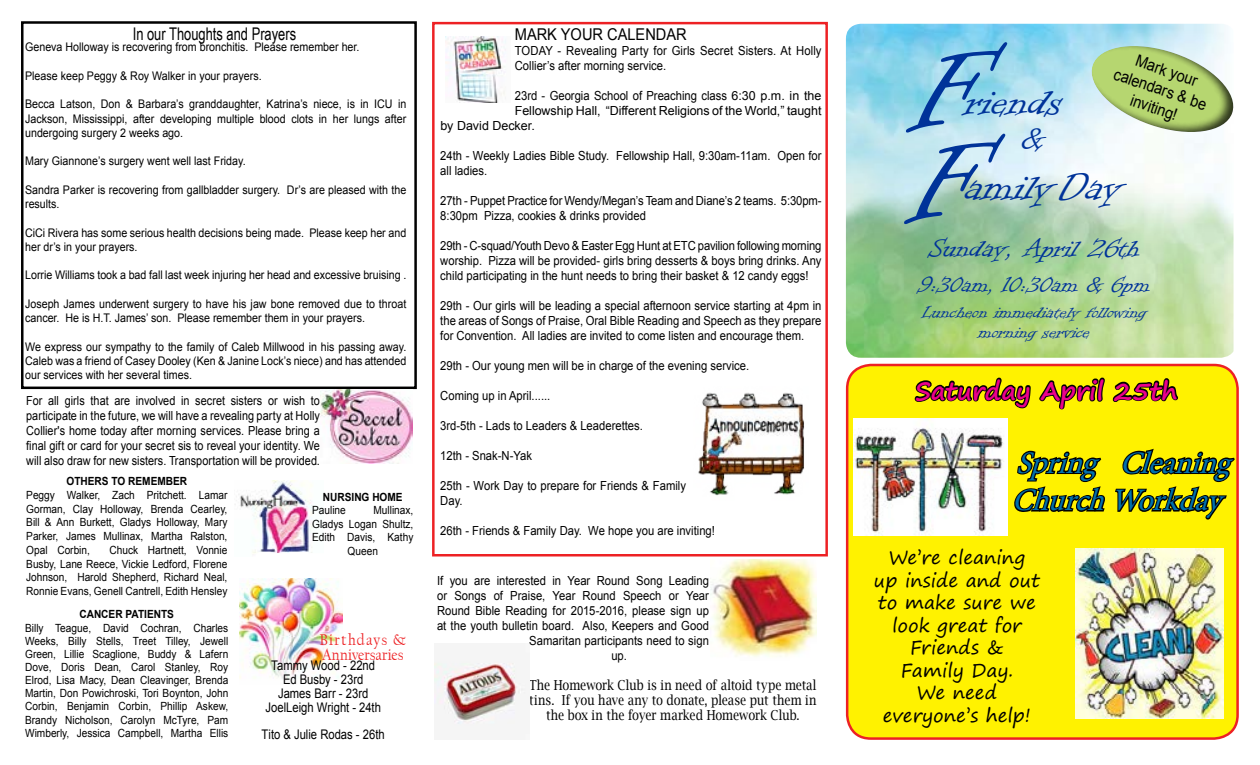
<style>
.page{position:relative;width:1260px;height:765px;background:#fff}
.page>*{position:absolute;margin:0;border:0;box-sizing:border-box;transform-origin:0 0}
.t1{font:131.75px "Informal Roman";color:#039}
.t2{font:45px "Informal Roman";color:#039}
.t3{font:35px "Informal Roman";color:#039}
.t4{font:italic 31.25px/37.5px "Minion Pro";color:#0070ad}
.t5{font:30px "Informal Roman";color:#039}
.t6{font:25px "Informal Roman";color:#039}
.t7{font:700 25px "Segoe Print";color:#ec008c}
.t8{font:20px/20px "Informal Roman";color:#039;text-align:center}
.t9{font:18.75px/22.5px "Segoe Print";color:#000;text-align:center}
.t10{font:17.5px "Arial Narrow";color:#000;scale:.9 1}
.t11{font:16.25px/19.5px "Arial";color:#000;text-align:center;scale:.9 1}
.t12{font:16.25px/15px "Californian FB";letter-spacing:.02em;color:#ed2124;scale:.9 1}
.t13{font:13.75px/15px "Lucida Bright";letter-spacing:-.005em;color:#000;text-align:center;scale:.84 1}
.t14{font:13.25px/13.8px "Arial";color:#000;text-align:center;scale:.85 1}
.t15{font:12.5px/15px "Arial";color:#000;scale:.9 1}
.t16{font:12.5px/15px "Arial";color:#000;text-align:justify;scale:.87 1}
.t17{font:12.5px "Arial";color:#000}
.t18{font:11.88px/14.2px "Arial";color:#000;scale:.9 1}
.t19{font:11.25px/13.1px "Arial";color:#000;text-align:justify;scale:.9 1}
.t20{font:700 11.25px "Arial";color:#000;scale:.9 1}
</style>
<div class="page">
<div style="left:847px;top:365px;width:391px;height:374px;background:#fff200;border-radius:24px"></div>
<div style="left:846px;top:364px;width:393px;height:376px;border:2px solid #ed2124;border-radius:24px"></div>
<div style="left:432px;top:22px;width:396px;height:534px;background:#fff;border:2px solid #ed2124"></div>
<div style="left:21px;top:21px;width:396px;height:368px;border:2px solid #000"></div>
<img style="left:446px;top:37px;width:60px;height:66px">
<img style="left:235px;top:480px;width:78px;height:74px">
<img style="left:320px;top:389px;width:92px;height:75px">
<img style="left:846px;top:24px;width:388px;height:334px">
<svg style="left:1066px;top:25px;width:168px;height:136px"></svg>
<img style="left:854px;top:418px;width:59px;height:117px">
<svg style="left:913px;top:363px;width:324px;height:172px"></svg>
<img style="left:1076px;top:548px;width:147px;height:170px">
<img style="left:435px;top:661px;width:91px;height:65px">
<img style="left:698px;top:392px;width:106px;height:104px">
<img style="left:239px;top:579px;width:103px;height:102px">
<img style="left:710px;top:560px;width:107px;height:97px">
<svg style="left:254px;top:551px;width:59px;height:3px"></svg>
<h3 class="t10" style="left:133px;top:21px;width:183px">In our Thoughts and Prayers</h3>
<p class="t18" style="left:25px;top:40px;width:373px">Geneva Holloway is recovering from bronchitis. Please remember her.</p>
<p class="t18" style="left:25px;top:69px;width:264px">Please keep Peggy &amp; Roy Walker in your prayers.</p>
<p class="t18" style="left:25px;top:97px;width:425px;text-align:justify">Becca Latson, Don &amp; Barbara’s granddaughter, Katrina’s niece, is in ICU in Jackson, Mississippi, after developing multiple blood clots in her lungs after undergoing surgery 2 weeks ago.</p>
<p class="t18" style="left:25px;top:154px;width:247px">Mary Giannone’s surgery went well last Friday.</p>
<p class="t18" style="left:25px;top:183px;width:425px">Sandra Parker is recovering from gallbladder surgery. Dr’s are pleased with the results.</p>
<p class="t18" style="left:25px;top:225px;width:425px">CiCi Rivera has some serious health decisions being made. Please keep her and her dr’s in your prayers.</p>
<p class="t18" style="left:25px;top:268px;width:425px">Lorrie Williams took a bad fall last week injuring her head and excessive bruising .</p>
<p class="t18" style="left:25px;top:297px;width:425px">Joseph James underwent surgery to have his jaw bone removed due to throat cancer. He is H.T. James’ son. Please remember them in your prayers.</p>
<p class="t18" style="left:25px;top:339px;width:425px;text-align:justify">We express our sympathy to the family of Caleb Millwood in his passing away.<br>Caleb was a friend of Casey Dooley (Ken &amp; Janine Lock’s niece) and has attended our services with her several times.</p>
<p class="t16" style="left:26px;top:393px;width:339px">For all girls that are involved in secret sisters or wish to participate in the future, we will have a revealing party at Holly Collier's home today after morning services. Please bring a final gift or card for your secret sis to reveal your identity. We will also draw for new sisters. Transportation will be provided.</p>
<p class="t20" style="left:66px;top:474px;width:136px">OTHERS TO REMEMBER</p>
<p class="t19" style="left:26px;top:488px;width:225px;line-height:13.8px">Peggy Walker, Zach Pritchett. Lamar Gorman, Clay Holloway, Brenda Cearley, Bill &amp; Ann Burkett, Gladys Holloway, Mary Parker, James Mullinax, Martha Ralston, Opal Corbin,</p>
<p class="t19" style="left:26px;top:543px;width:225px;line-height:13.8px;text-indent:83px">Chuck Hartnett, Vonnie Busby, Lane Reece, Vickie Ledford, Florene Johnson, Harold Shepherd, Richard Neal, Ronnie Evans, Genell Cantrell, Edith Hensley</p>
<p class="t20" style="left:79px;top:607px;width:107px">CANCER PATIENTS</p>
<p class="t19" style="left:25px;top:621px;width:227px">Billy Teague, David Cochran, Charles Weeks, Billy Stells, Treet Tilley, Jewell Green, Lillie Scaglione, Buddy &amp; Lafern Dove, Doris Dean, Carol Stanley, Roy Elrod, Lisa Macy, Dean Cleavinger, Brenda Martin, Don Powichroski, Tori Boynton, John Corbin, Benjamin Corbin, Phillip Askew, Brandy Nicholson, Carolyn McTyre, Pam Wimberly, Jessica Campbell, Martha Ellis</p>
<p class="t20" style="left:323px;top:490px;width:90px">NURSING HOME</p>
<p class="t19" style="left:312px;top:504px;width:39px">Pauline</p>
<p class="t19" style="left:373px;top:504px;width:46px">Mullinax,</p>
<p class="t19" style="left:312px;top:518px;width:114px">Gladys Logan Shultz,</p>
<p class="t19" style="left:312px;top:531px;width:114px">Edith Davis, Kathy</p>
<p class="t19" style="left:348px;top:545px;width:35px">Queen</p>
<h3 class="t12" style="left:320px;top:632px;width:97px">Birthdays &amp;<br>Anniversaries</h3>
<p class="t14" style="left:265px;top:659px;width:137px">Tammy Wood - 22nd<br>Ed Busby - 23rd<br>James Barr - 23rd<br>JoelLeigh Wright - 24th</p>
<p class="t14" style="left:262px;top:728px;width:146px">Tito &amp; Julie Rodas - 26th</p>
<h3 class="t11" style="left:515px;top:25px;width:193px">MARK YOUR CALENDAR</h3>
<p class="t15" style="left:515px;top:44px;width:342px">TODAY - Revealing Party for Girls Secret Sisters. At Holly<br>Collier’s after morning service.</p>
<p class="t15" style="left:515px;top:89px;width:342px">23rd - Georgia School of Preaching class 6:30 p.m. in the</p>
<p class="t17" style="left:515px;top:103px;width:308px">Fellowship Hall, “Different Religions of the World,” taught</p>
<p class="t17" style="left:440px;top:118px;width:96px">by David Decker.</p>
<p class="t15" style="left:440px;top:149px;width:425px">24th - Weekly Ladies Bible Study. Fellowship Hall, 9:30am-11am. Open for all ladies.</p>
<p class="t15" style="left:440px;top:194px;width:425px">27th - Puppet Practice for Wendy/Megan’s Team and Diane’s 2 teams. 5:30pm-<br>8:30pm Pizza, cookies &amp; drinks provided</p>
<p class="t15" style="left:440px;top:239px;width:425px;text-align:justify">29th - C-squad/Youth Devo &amp; Easter Egg Hunt at ETC pavilion following morning worship. Pizza will be provided- girls bring desserts &amp; boys bring drinks. Any child participating in the hunt needs to bring their basket &amp; 12 candy eggs!</p>
<p class="t15" style="left:440px;top:299px;width:425px;text-align:justify">29th - Our girls will be leading a special afternoon service starting at 4pm in the areas of Songs of Praise, Oral Bible Reading and Speech as they prepare for Convention. All ladies are invited to come listen and encourage them.</p>
<p class="t15" style="left:440px;top:359px;width:345px">29th - Our young men will be in charge of the evening service.</p>
<p class="t15" style="left:440px;top:389px;width:124px">Coming up in April......</p>
<p class="t15" style="left:440px;top:419px;width:227px">3rd-5th - Lads to Leaders &amp; Leaderettes.</p>
<p class="t15" style="left:440px;top:449px;width:103px">12th - Snak-N-Yak</p>
<p class="t15" style="left:440px;top:479px;width:275px">25th - Work Day to prepare for Friends &amp; Family<br>Day.</p>
<p class="t15" style="left:440px;top:524px;width:307px">26th - Friends &amp; Family Day. We hope you are inviting!</p>
<p class="t15" style="left:437px;top:573px;width:304px">If you are interested in Year Round Song Leading</p>
<p class="t15" style="left:437px;top:588px;width:304px">or Songs of Praise, Year Round Speech or Year</p>
<p class="t15" style="left:437px;top:603px;width:304px">Round Bible Reading for 2015-2016, please sign up</p>
<p class="t15" style="left:437px;top:618px;width:304px">at the youth bulletin board. Also, Keepers and Good</p>
<p class="t15" style="left:529px;top:633px;width:201px">Samaritan participants need to sign</p>
<p class="t15" style="left:611px;top:648px;width:19px">up.</p>
<p class="t13" style="left:529px;top:678px;width:344px">The Homework Club is in need of altoid type metal tins. If you have any to donate, please put them in the box in the foyer marked Homework Club.</p>
<h1 class="t1" style="left:913px;top:21px;width:65px">F</h1>
<h3 class="t11" style="left:1124px;top:46px;width:109px;rotate:19deg">Mark your calendars &amp; be inviting!</h3>
<h2 class="t2" style="left:965px;top:78px;width:98px">riends</h2>
<h1 class="t1" style="left:911px;top:113px;width:65px">F</h1>
<h3 class="t3" style="left:1021px;top:120px;width:26px">&amp;</h3>
<h2 class="t2" style="left:965px;top:163px;width:159px">amilyDay</h2>
<h3 class="t5" style="left:928px;top:232px;width:214px">Sunday, April 26th</h3>
<h3 class="t6" style="left:918px;top:271px;width:234px">9:30am, 10:30am &amp; 6pm</h3>
<h3 class="t8" style="left:922px;top:302px;width:226px">Luncheon immediately following morning service</h3>
<h3 class="t7" style="left:915px;top:368px;width:264px">Saturday April 25th</h3>
<h3 class="t4" style="left:1012px;top:444px;width:232px">Spring Cleaning<br>ChurchWorkday</h3>
<h3 class="t9" style="left:874px;top:546px;width:168px">We’re cleaning<br>up inside and out to make sure we look great for<br>Friends &amp;<br>Family Day.<br>We need everyone’s help!</h3>
</div>
